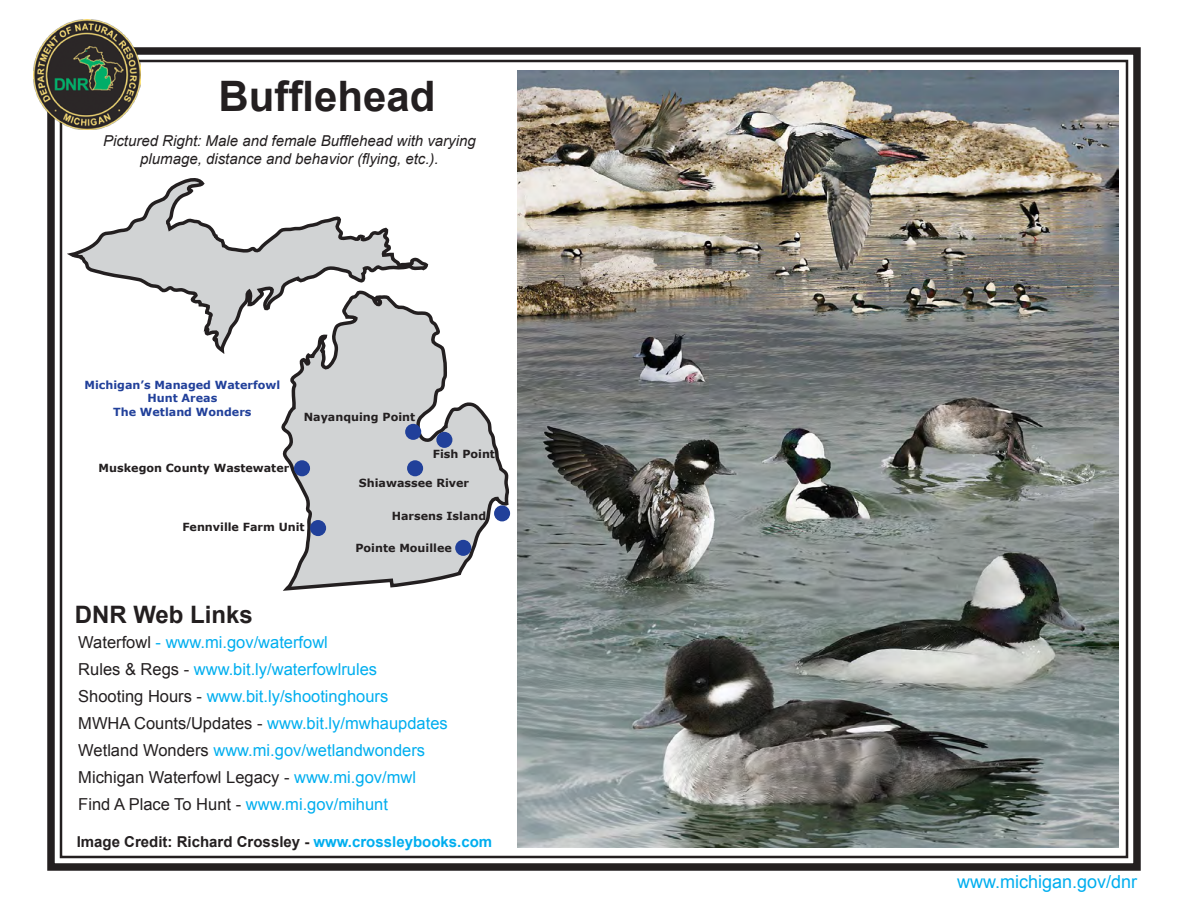
<style>
.page{position:relative;width:1188px;height:918px;background:#fff}
.page>*{position:absolute;margin:0;border:0;box-sizing:border-box;transform-origin:0 0}
.t1{font:700 42px "Arial";color:#231f20}
.t2{font:700 24px "Arial";color:#231f20}
.t3{font:18px "Arial";color:#00aeef}
.t4{font:16.5px/27px "Arial";color:#00aeef}
.t5{font:16.5px "Arial";color:#231f20}
.t6{font:italic 15px/18px "Arial";color:#231f20;text-align:center}
.t7{font:700 15px "Arial";color:#231f20}
.t8{font:700 11.1px "Verdana";color:#231f20}
.t9{font:700 11.1px/13.4px "Verdana";color:#21409a;text-align:center}
.s1{color:#231f20}
.s2{color:#00aeef}
</style>
<div class="page">
<img style="left:47px;top:47px;width:1094px;height:824px">
<img style="left:33px;top:20px;width:108px;height:110px">
<svg style="left:276px;top:288px;width:236px;height:304px"></svg>
<svg style="left:67px;top:178px;width:363px;height:234px"></svg>
<div style="left:294px;top:460px;width:16px;height:16px;background:#21409a;border-radius:50%"></div>
<div style="left:310px;top:520px;width:16px;height:16px;background:#21409a;border-radius:50%"></div>
<div style="left:407px;top:460px;width:16px;height:16px;background:#21409a;border-radius:50%"></div>
<div style="left:405px;top:424px;width:16px;height:16px;background:#21409a;border-radius:50%"></div>
<div style="left:436px;top:432px;width:16px;height:16px;background:#21409a;border-radius:50%"></div>
<div style="left:494px;top:505px;width:16px;height:16px;background:#21409a;border-radius:50%"></div>
<div style="left:455px;top:540px;width:16px;height:16px;background:#21409a;border-radius:50%"></div>
<p class="t1" style="left:219px;top:68px;width:219px">Bufflehead</p>
<p class="t6" style="left:103px;top:132px;width:374px">Pictured Right: Male and female Bufflehead with varying plumage, distance and behavior (flying, etc.).</p>
<p class="t9" style="left:85px;top:378px;width:197px">Michigan’s Managed Waterfowl<br>Hunt Areas<br>The Wetland Wonders</p>
<p class="t8" style="left:304px;top:409px;width:113px">Nayanquing Point</p>
<p class="t8" style="left:99px;top:460px;width:192px">Muskegon County Wastewater</p>
<p class="t8" style="left:182px;top:520px;width:124px">Fennville Farm Unit</p>
<p class="t8" style="left:433px;top:446px;width:64px">Fish Point</p>
<p class="t8" style="left:359px;top:475px;width:112px">Shiawassee River</p>
<p class="t8" style="left:392px;top:508px;width:96px">Harsens Island</p>
<p class="t8" style="left:355px;top:540px;width:98px">Pointe Mouillee</p>
<p class="t2" style="left:75px;top:598px;width:180px">DNR Web Links</p>
<p class="t4" style="left:78px;top:629px;width:251px"><span class="s1">Waterfowl</span> - www.mi.gov/waterfowl</p>
<p class="t4" style="left:78px;top:656px;width:311px"><span class="s1">Rules &amp; Regs -</span> www.bit.ly/waterfowlrules<br><span class="s1">Shooting Hours -</span> www.bit.ly/shootinghours</p>
<p class="t4" style="left:78px;top:710px;width:371px"><span class="s1">MWHA Counts/Updates -</span> www.bit.ly/mwhaupdates<br><span class="s1">Wetland Wonders</span> www.mi.gov/wetlandwonders</p>
<p class="t5" style="left:78px;top:766px;width:339px">Michigan Waterfowl Legacy - <span class="s2">www.mi.gov/mwl</span></p>
<p class="t5" style="left:78px;top:793px;width:311px">Find A Place To Hunt - <span class="s2">www.mi.gov/mihunt</span></p>
<p class="t7" style="left:77px;top:832px;width:417px">Image Credit: Richard Crossley - <span class="s2">www.crossleybooks.com</span></p>
<p class="t3" style="left:957px;top:870px;width:182px">www.michigan.gov/dnr</p>
</div>
